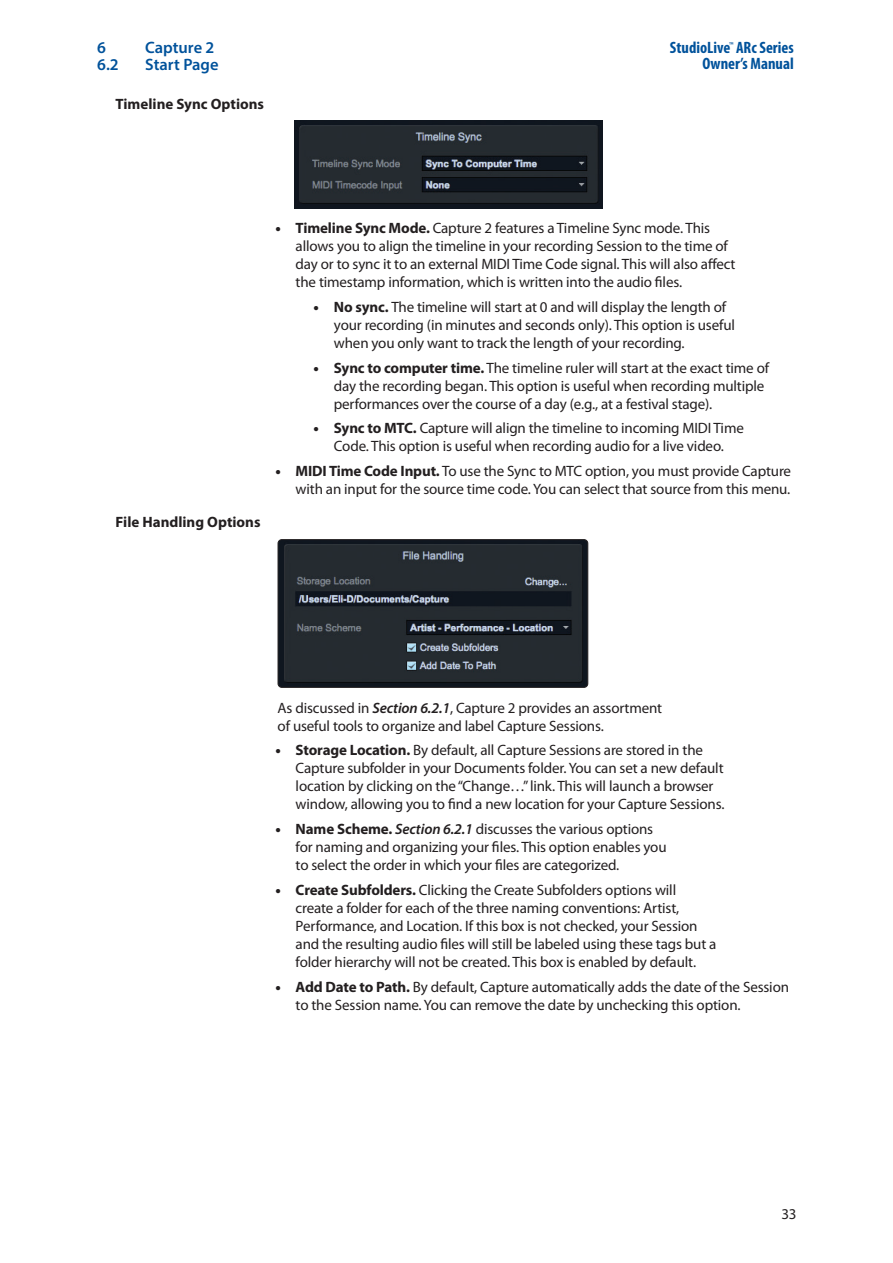
<style>
.page{position:relative;width:893px;height:1263px;background:#fff}
.page>*{position:absolute;margin:0;border:0;box-sizing:border-box;transform-origin:0 0}
.t1{font:700 condensed 16.5px/16.5px "Myriad Pro";color:#01529b;text-align:right}
.t2{font:600 16.5px "Myriad Pro";color:#01529b}
.t3{font:15px/18px "Myriad Pro";letter-spacing:-.01em;color:#231f20}
.t4{font:700 15px "Myriad Pro";color:#231f20}
.s1{font-weight:900}
.s2{font-weight:700}
.s3{font-weight:600;font-style:italic}
</style>
<div class="page">
<img style="left:294px;top:121px;width:308px;height:87px">
<img style="left:278px;top:540px;width:310px;height:147px">
<div style="left:278px;top:539px;width:310px;height:149px;border:1px solid #231f20;border-radius:4px"></div>
<p class="t2" style="left:97px;top:37px;width:10px">6</p>
<p class="t2" style="left:145px;top:37px;width:71px">Capture 2</p>
<p class="t2" style="left:97px;top:54px;width:23px">6.2</p>
<p class="t2" style="left:145px;top:54px;width:75px">Start Page</p>
<p class="t4" style="left:116px;top:95px;width:150px">Timeline Sync Options</p>
<p class="t1" style="left:670px;top:39px;width:125px">StudioLive<sup>™</sup> ARc Series<br>Owner’s Manual</p>
<p class="t4" style="left:116px;top:514px;width:146px">File Handling Options</p>
<p class="t3" style="left:296px;top:219px;width:441px;text-indent:-20px"><span class="s1">•</span> <span class="s2">Timeline Sync Mode.</span> Capture 2 features a Timeline Sync mode. This allows you to align the timeline in your recording Session to the time of day or to sync it to an external MIDI Time Code signal. This will also affect the timestamp information, which is written into the audio files.</p>
<p class="t3" style="left:334px;top:298px;width:403px;text-indent:-20px"><span class="s1">•</span> <span class="s2">No sync.</span> The timeline will start at 0 and will display the length of your recording (in minutes and seconds only). This option is useful when you only want to track the length of your recording.</p>
<p class="t3" style="left:334px;top:359px;width:437px;text-indent:-20px"><span class="s1">•</span> <span class="s2">Sync to computer time.</span> The timeline ruler will start at the exact time of day the recording began. This option is useful when recording multiple performances over the course of a day (e.g., at a festival stage).</p>
<p class="t3" style="left:314px;top:420px;width:432px;text-align:center"><span class="s1">•</span> <span class="s2">Sync to MTC.</span> Capture will align the timeline to incoming MIDI Time<br>Code. This option is useful when recording audio for a live video.</p>
<p class="t3" style="left:275px;top:462px;width:517px;text-align:right"><span class="s1">•</span> <span class="s2">MIDI Time Code Input.</span> To use the Sync to MTC option, you must provide Capture with an input for the source time code. You can select that source from this menu.</p>
<p class="t3" style="left:278px;top:699px;width:386px">As discussed in <span class="s3">Section 6.2.1</span>, Capture 2 provides an assortment of useful tools to organize and label Capture Sessions.</p>
<p class="t3" style="left:296px;top:741px;width:430px;text-indent:-20px"><span class="s1">•</span> <span class="s2">Storage Location.</span> By default, all Capture Sessions are stored in the Capture subfolder in your Documents folder. You can set a new default location by clicking on the “Change…” link. This will launch a browser window, allowing you to find a new location for your Capture Sessions.</p>
<p class="t3" style="left:296px;top:820px;width:372px;text-indent:-20px"><span class="s1">•</span> <span class="s2">Name Scheme.</span> <span class="s3">Section 6.2.1</span> discusses the various options for naming and organizing your files. This option enables you to select the order in which your files are categorized.</p>
<p class="t3" style="left:296px;top:881px;width:422px;text-indent:-20px"><span class="s1">•</span> <span class="s2">Create Subfolders.</span> Clicking the Create Subfolders options will create a folder for each of the three naming conventions: Artist, Performance, and Location. If this box is not checked, your Session and the resulting audio files will still be labeled using these tags but a folder hierarchy will not be created. This box is enabled by default.</p>
<p class="t3" style="left:296px;top:978px;width:495px;text-indent:-20px"><span class="s1">•</span> <span class="s2">Add Date to Path.</span> By default, Capture automatically adds the date of the Session to the Session name. You can remove the date by unchecking this option.</p>
<p class="t3" style="left:781px;top:1205px;width:17px">33</p>
</div>
